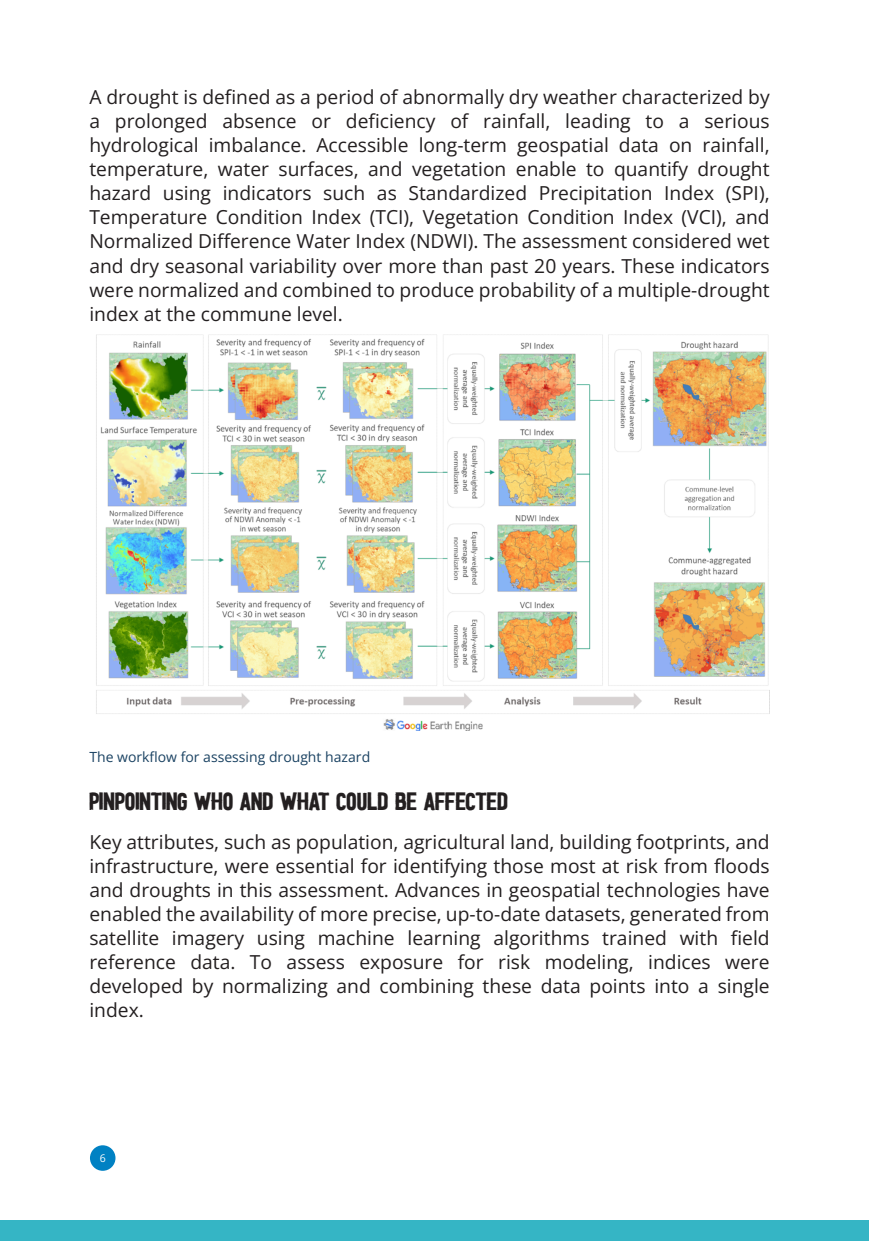
<style>
.page{position:relative;width:869px;height:1241px;background:#fff}
.page>*{position:absolute;margin:0;border:0;box-sizing:border-box;transform-origin:0 0}
.t1{font:24.5px "HALDEN SOLID";color:#231f20}
.t2{font:19.25px "Open Sans";color:#231f20}
.t3{font:14px "Open Sans";color:#1a4262}
.t4{font:10.5px "Open Sans";color:#fff}
</style>
<div class="page">
<div style="left:0;top:1219px;width:868px;height:21px;background:#35b5c5"></div>
<div style="left:90px;top:1145px;width:25px;height:25px;background:#0081c3;border-radius:50%"></div>
<img style="left:96px;top:334px;width:673px;height:396px">
<p class="t2" style="left:89px;top:83px;width:681px">A drought is defined as a period of abnormally dry weather characterized by</p>
<p class="t2" style="left:89px;top:107px;width:681px">a prolonged absence or deficiency of rainfall, leading to a serious</p>
<p class="t2" style="left:89px;top:131px;width:681px">hydrological imbalance. Accessible long-term geospatial data on rainfall,</p>
<p class="t2" style="left:89px;top:156px;width:681px">temperature, water surfaces, and vegetation enable to quantify drought</p>
<p class="t2" style="left:89px;top:180px;width:681px">hazard using indicators such as Standardized Precipitation Index (SPI),</p>
<p class="t2" style="left:89px;top:204px;width:681px">Temperature Condition Index (TCI), Vegetation Condition Index (VCI), and</p>
<p class="t2" style="left:89px;top:228px;width:681px">Normalized Difference Water Index (NDWI). The assessment considered wet</p>
<p class="t2" style="left:89px;top:252px;width:681px">and dry seasonal variability over more than past 20 years. These indicators</p>
<p class="t2" style="left:89px;top:276px;width:681px">were normalized and combined to produce probability of a multiple-drought</p>
<p class="t2" style="left:89px;top:300px;width:255px">index at the commune level.</p>
<p class="t3" style="left:89px;top:747px;width:282px">The workflow for assessing drought hazard</p>
<p class="t1" style="left:89px;top:792px;width:420px">PINPOINTING WHO AND WHAT COULD BE AFFECTED</p>
<p class="t2" style="left:89px;top:827px;width:681px">Key attributes, such as population, agricultural land, building footprints, and</p>
<p class="t2" style="left:89px;top:851px;width:681px">infrastructure, were essential for identifying those most at risk from floods</p>
<p class="t2" style="left:89px;top:876px;width:681px">and droughts in this assessment. Advances in geospatial technologies have</p>
<p class="t2" style="left:89px;top:900px;width:681px">enabled the availability of more precise, up-to-date datasets, generated from</p>
<p class="t2" style="left:89px;top:924px;width:681px">satellite imagery using machine learning algorithms trained with field</p>
<p class="t2" style="left:89px;top:948px;width:681px">reference data. To assess exposure for risk modeling, indices were</p>
<p class="t2" style="left:89px;top:972px;width:681px">developed by normalizing and combining these data points into a single</p>
<p class="t2" style="left:89px;top:996px;width:56px">index.</p>
<p class="t4" style="left:100px;top:1150px;width:8px">6</p>
</div>
